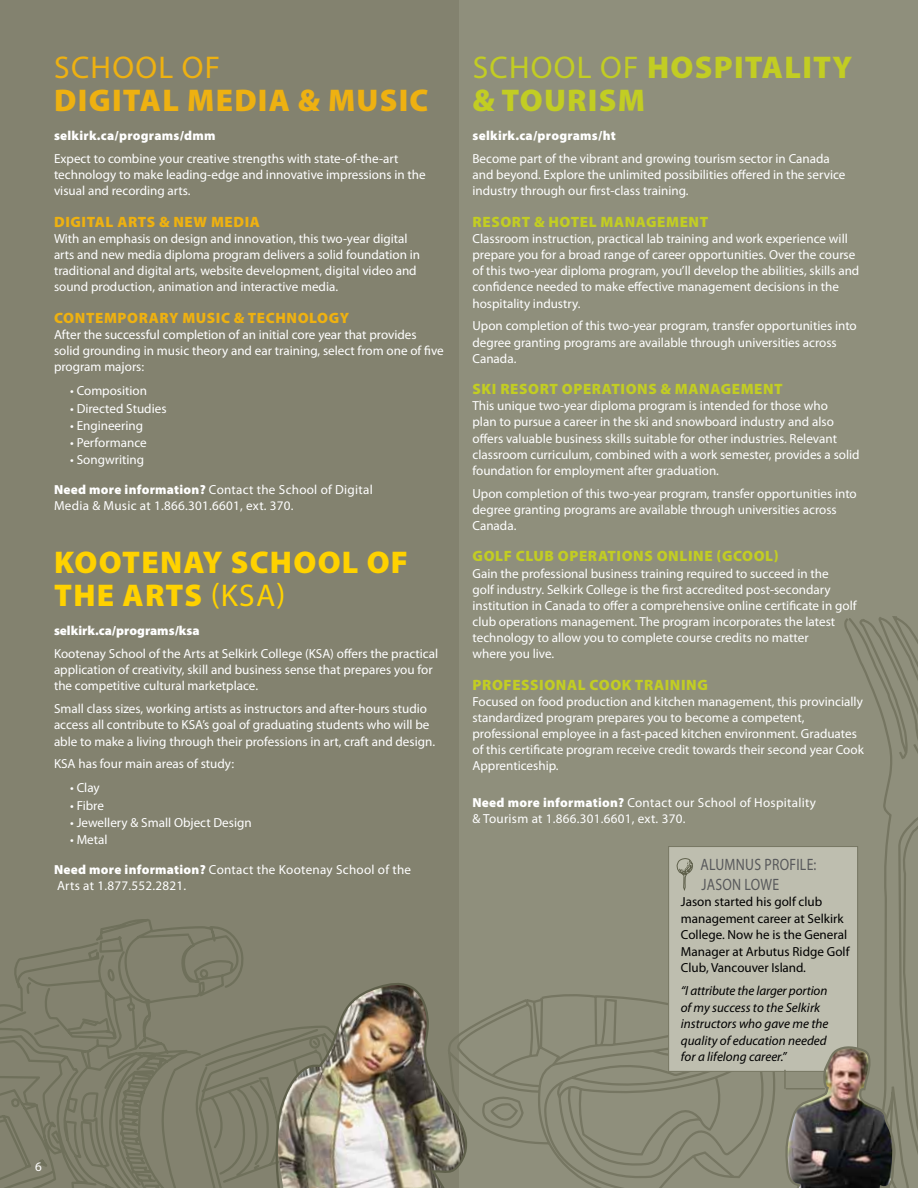
<style>
.page{position:relative;width:918px;height:1188px;background:#fff}
.page>*{position:absolute;margin:0;border:0;box-sizing:border-box;transform-origin:0 0}
.t1{font:900 31.5px/33px "Myriad Pro";letter-spacing:.04em;color:#ffd200}
.t2{font:900 31.5px/33px "Myriad Pro";letter-spacing:.04em;color:#c2cd23}
.t3{font:900 31.5px "Myriad Pro";letter-spacing:.04em;color:#eeb111}
.t4{font:31.5px "Myriad Pro";color:#eeb111}
.t5{font:16.5px/19.8px "Myriad Pro";letter-spacing:.02em;color:#58595b;scale:.83 1}
.t6{font:900 15px "Myriad Pro";letter-spacing:.04em;color:#c2cd23}
.t7{font:900 15px "Myriad Pro";letter-spacing:.04em;color:#eeb111}
.t8{font:13.2px/16.2px "Myriad Pro";color:#fff}
.t9{font:13.2px/16.2px "Myriad Pro";letter-spacing:.02em;color:#fff}
.t10{font:13.2px/16.5px "Myriad Pro";color:#000}
.t11{font:italic 13.2px/16.5px "Myriad Pro";color:#000}
.t12{font:900 13.2px "Myriad Pro";letter-spacing:.02em;color:#fff}
.t13{font:900 13.2px "Myriad Pro";color:#fff}
.s1{font-weight:900}
.s2{font-weight:400}
</style>
<div class="page">
<div style="left:459px;top:0;width:459px;height:1188px;background:#8f8f7c"></div>
<div style="left:0;top:0;width:459px;height:1188px;background:#83826f"></div>
<svg style="left:471px;top:994px;width:304px;height:194px"></svg>
<div style="left:668px;top:846px;width:190px;height:226px;background:#bebeaf;border:1px solid #767662"></div>
<svg style="left:14px;top:919px;width:259px;height:269px"></svg>
<svg style="left:0;top:986px;width:165px;height:202px"></svg>
<img style="left:273px;top:983px;width:198px;height:205px">
<svg style="left:784px;top:616px;width:134px;height:572px"></svg>
<hr style="left:786px;top:1088px;width:39px;height:2px;background:#767662">
<svg style="left:676px;top:858px;width:17px;height:33px"></svg>
<h1 class="t4" style="left:54px;top:48px;width:161px">School of</h1>
<h1 class="t3" style="left:54px;top:79px;width:376px">DIGITAL MEDIA &amp; MUSIC</h1>
<p class="t12" style="left:54px;top:127px;width:163px">SELKIRK.CA/PROGRAMS/DMM</p>
<p class="t8" style="left:54px;top:150px;width:373px">Expect to combine your creative strengths with state-of-the-art technology to make leading-edge and innovative impressions in the visual and recording arts.</p>
<p class="t7" style="left:54px;top:212px;width:206px">DIGITAL ARTS &amp; NEW MEDIA</p>
<p class="t8" style="left:54px;top:230px;width:368px">With an emphasis on design and innovation, this two-year digital arts and new media diploma program delivers a solid foundation in traditional and digital arts, website development, digital video and sound production, animation and interactive media.</p>
<p class="t7" style="left:54px;top:308px;width:297px">CONTEMPORARY MUSIC &amp; TECHNOLOGY</p>
<p class="t8" style="left:54px;top:326px;width:391px">After the successful completion of an initial core year that provides solid grounding in music theory and ear training, select from one of five program majors:</p>
<p class="t8" style="left:70px;top:383px;width:78px">• Composition</p>
<p class="t8" style="left:70px;top:400px;width:98px">• Directed Studies</p>
<p class="t8" style="left:70px;top:417px;width:75px">• Engineering</p>
<p class="t8" style="left:70px;top:434px;width:78px">• Performance</p>
<p class="t8" style="left:70px;top:452px;width:75px">• Songwriting</p>
<p class="t9" style="left:54px;top:481px;width:320px"><span class="s1">NEED MORE INFORMATION?</span> Contact the School of Digital<br>Media &amp; Music at 1.866.301.6601, ext. 370.</p>
<h1 class="t1" style="left:54px;top:544px;width:355px">KOOTENAY SCHOOL OF<br>THE ARTS <span class="s2">(KSA)</span></h1>
<p class="t13" style="left:54px;top:622px;width:147px">SELKIRK.CA/PROGRAMS/KSA</p>
<p class="t8" style="left:54px;top:645px;width:386px">Kootenay School of the Arts at Selkirk College (KSA) offers the practical application of creativity, skill and business sense that prepares you for the competitive cultural marketplace.</p>
<p class="t8" style="left:54px;top:701px;width:383px">Small class sizes, working artists as instructors and after-hours studio access all contribute to KSA’s goal of graduating students who will be able to make a living through their professions in art, craft and design.</p>
<p class="t8" style="left:54px;top:756px;width:182px">KSA has four main areas of study:</p>
<p class="t8" style="left:70px;top:780px;width:31px">• Clay</p>
<p class="t8" style="left:70px;top:797px;width:35px">• Fibre</p>
<p class="t8" style="left:70px;top:814px;width:183px">• Jewellery &amp; Small Object Design</p>
<p class="t8" style="left:70px;top:831px;width:39px">• Metal</p>
<p class="t9" style="left:54px;top:861px;width:359px"><span class="s1">NEED MORE INFORMATION?</span> Contact the Kootenay School of the<br>Arts at 1.877.552.2821.</p>
<h1 class="t2" style="left:472px;top:49px;width:381px"><span class="s2">School of</span> HOSPITALITY &amp; TOURISM</h1>
<p class="t12" style="left:472px;top:127px;width:145px">SELKIRK.CA/PROGRAMS/HT</p>
<p class="t8" style="left:472px;top:150px;width:374px">Become part of the vibrant and growing tourism sector in Canada and beyond. Explore the unlimited possibilities offered in the service industry through our first-class training.</p>
<p class="t6" style="left:473px;top:212px;width:237px">RESORT &amp; HOTEL MANAGEMENT</p>
<p class="t8" style="left:472px;top:230px;width:388px">Classroom instruction, practical lab training and work experience will prepare you for a broad range of career opportunities. Over the course of this two-year diploma program, you’ll develop the abilities, skills and confidence needed to make effective management decisions in the hospitality industry.</p>
<p class="t8" style="left:472px;top:318px;width:386px">Upon completion of this two-year program, transfer opportunities into degree granting programs are available through universities across<br>Canada.</p>
<p class="t6" style="left:473px;top:379px;width:312px">SKI RESORT OPERATIONS &amp; MANAGEMENT</p>
<p class="t8" style="left:472px;top:398px;width:389px">This unique two-year diploma program is intended for those who<br>plan to pursue a career in the ski and snowboard industry and also offers valuable business skills suitable for other industries. Relevant classroom curriculum, combined with a work semester, provides a solid foundation for employment after graduation.</p>
<p class="t8" style="left:472px;top:485px;width:386px">Upon completion of this two-year program, transfer opportunities into degree granting programs are available through universities across<br>Canada.</p>
<p class="t6" style="left:473px;top:546px;width:261px">GOLF CLUB OPERATIONS ONLINE (GCOOL</p>
<p class="t6" style="left:774px;top:546px;width:6px">)</p>
<p class="t8" style="left:472px;top:565px;width:386px">Gain the professional business training required to succeed in the<br>golf industry. Selkirk College is the first accredited post-secondary institution in Canada to offer a comprehensive online certificate in golf club operations management. The program incorporates the latest technology to allow you to complete course credits no matter<br>where you live.</p>
<p class="t6" style="left:473px;top:675px;width:237px">PROFESSIONAL COOK TRAINING</p>
<p class="t8" style="left:472px;top:693px;width:393px">Focused on food production and kitchen management, this provincially standardized program prepares you to become a competent, professional employee in a fast-paced kitchen environment. Graduates of this certificate program receive credit towards their second year Cook Apprenticeship.</p>
<p class="t9" style="left:472px;top:794px;width:345px"><span class="s1">NEED MORE INFORMATION?</span> Contact our School of Hospitality &amp; Tourism at 1.866.301.6601, ext. 370.</p>
<p class="t5" style="left:701px;top:854px;width:141px">Alumnus Profile:<br>Jason Lowe</p>
<p class="t10" style="left:681px;top:893px;width:170px">Jason started his golf club management career at Selkirk<br>College. Now he is the General<br>Manager at Arbutus Ridge Golf<br>Club, Vancouver Island.</p>
<p class="t11" style="left:681px;top:982px;width:149px">“I attribute the larger portion of my success to the Selkirk instructors who gave me the quality of education needed for a lifelong career.”</p>
<p class="t8" style="left:35px;top:1158px;width:8px">6</p>
</div>
